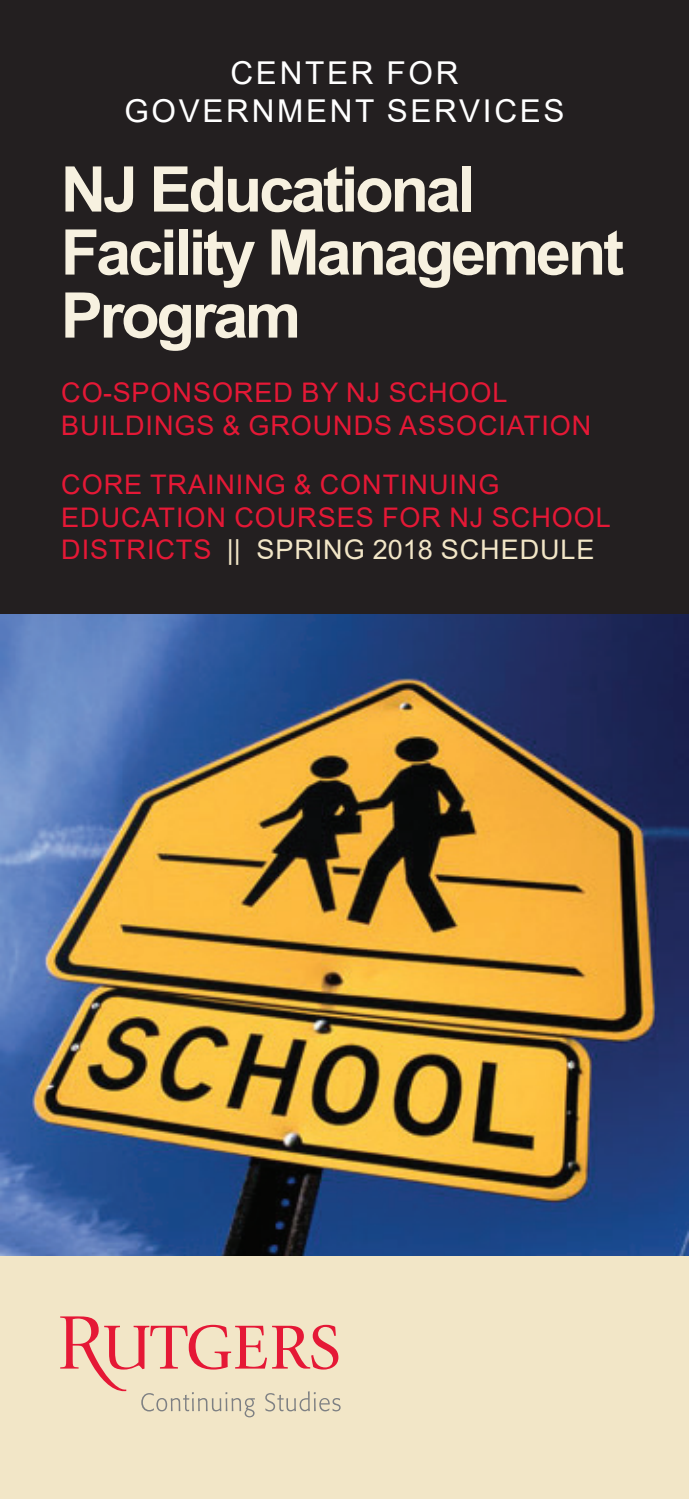
<style>
.page{position:relative;width:689px;height:1499px;background:#fff}
.page>*{position:absolute;margin:0;border:0;box-sizing:border-box;transform-origin:0 0}
.t1{font:700 63px/63px "Arial";letter-spacing:-.05em;color:#f7f1e0}
.t2{font:31.5px/37.8px "Arial";letter-spacing:.085em;color:#fff;text-align:center}
.t3{font:27px/32.4px "Arial";letter-spacing:.035em;color:#e51836}
.s1{color:#f2e6c7}
</style>
<div class="page">
<div style="left:0;top:0;width:688px;height:614px;background:#231f20"></div>
<div style="left:0;top:1256px;width:688px;height:242px;background:#f2e6c7"></div>
<svg style="left:61px;top:1316px;width:279px;height:101px"></svg>
<img style="left:0;top:614px;width:688px;height:642px">
<p class="t2" style="left:124px;top:54px;width:441px">CENTER FOR<br>GOVERNMENT SERVICES</p>
<h1 class="t1" style="left:61px;top:159px;width:564px">NJ Educational<br>Facility Management<br>Program</h1>
<p class="t3" style="left:61px;top:376px;width:531px">CO-SPONSORED BY NJ SCHOOL<br>BUILDINGS &amp; GROUNDS ASSOCIATION</p>
<p class="t3" style="left:61px;top:468px;width:551px">CORE TRAINING &amp; CONTINUING<br>EDUCATION COURSES FOR NJ SCHOOL<br>DISTRICTS <span class="s1">|| SPRING 2018 SCHEDULE</span></p>
</div>
